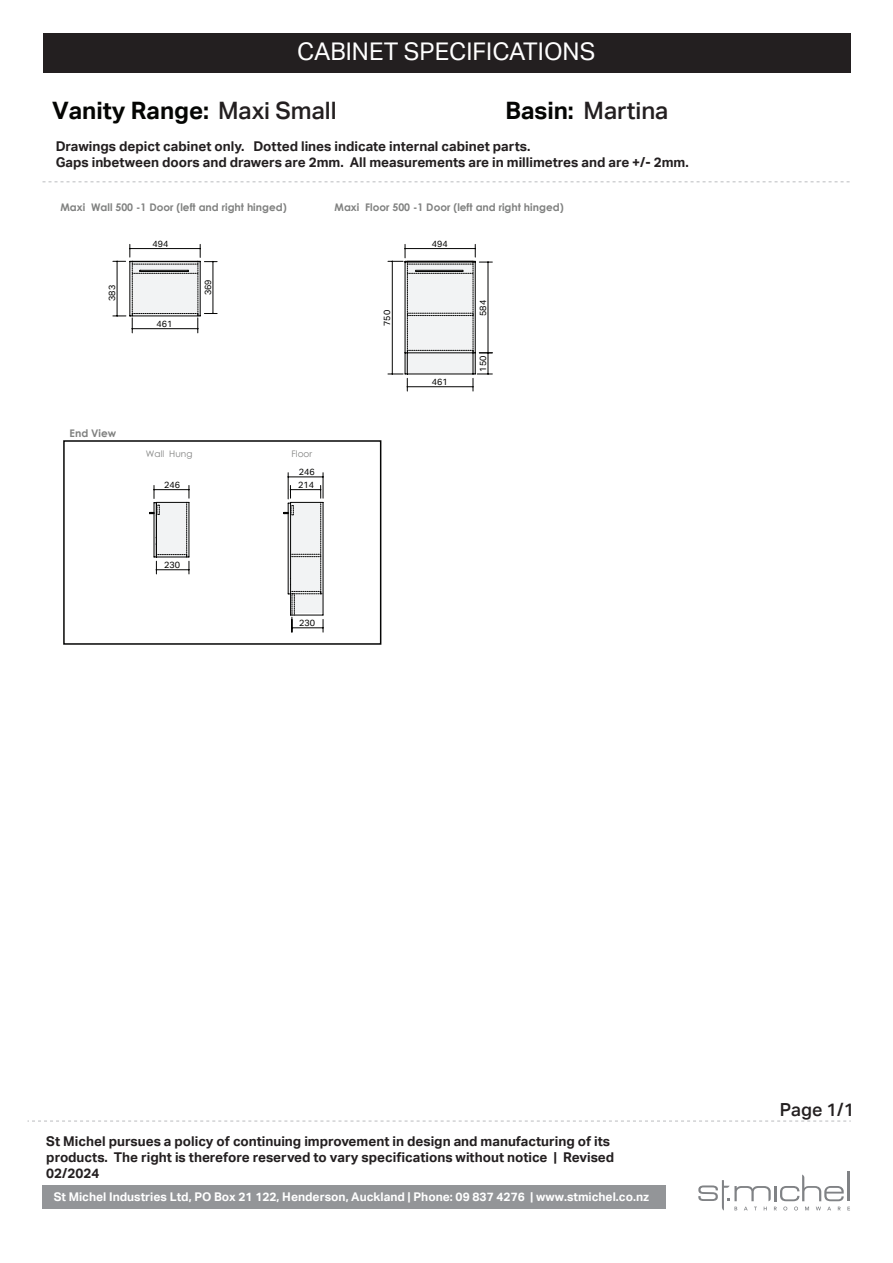
<style>
.page{position:relative;width:893px;height:1263px;background:#fff}
.page>*{position:absolute;margin:0;border:0;box-sizing:border-box;transform-origin:0 0}
.t1{font:24.3px "Aktiv Grotesk";color:#fff}
.t2{font:700 24px "Aktiv Grotesk";color:#040503}
.t3{font:500 24px "Aktiv Grotesk";color:#231f20}
.t4{font:500 18px "Aktiv Grotesk";color:#231f20}
.t5{font:700 13.5px/16.2px "Aktiv Grotesk";color:#231f20}
.t6{font:700 12px "Aktiv Grotesk";color:#fff}
.t7{font:700 10.5px "Century Gothic";color:#808180}
.t8{font:9px/12.8px "Aktiv Grotesk";color:#050504}
.t9{font:9px "Century Gothic";color:#808180}
.s1{font-weight:500;color:#231f20}
.s2{font-weight:700;color:#040503}
</style>
<div class="page">
<div style="left:63px;top:440px;width:318px;height:205px;border:2px solid #050504"></div>
<div style="left:43px;top:1185px;width:623px;height:23px;background:#939598"></div>
<hr style="left:848px;top:1171px;width:2px;height:30px;background:#808285">
<svg style="left:698px;top:1174px;width:152px;height:36px"></svg>
<div style="left:43px;top:33px;width:807px;height:40px;background:#231f20"></div>
<svg style="left:28px;top:1120px;width:823px;height:2px"></svg>
<svg style="left:43px;top:181px;width:807px;height:1px"></svg>
<svg style="left:388px;top:244px;width:104px;height:147px"></svg>
<svg style="left:113px;top:244px;width:104px;height:89px"></svg>
<hr style="left:141px;top:271px;width:47px;height:1px;background:#050504">
<svg style="left:149px;top:485px;width:41px;height:89px"></svg>
<svg style="left:284px;top:473px;width:40px;height:159px"></svg>
<h1 class="t1" style="left:297px;top:38px;width:300px">CABINET SPECIFICATIONS</h1>
<h2 class="t2" style="left:52px;top:96px;width:286px">Vanity Range: <span class="s1">Maxi Small</span></h2>
<h2 class="t3" style="left:505px;top:96px;width:164px"><span class="s2">Basin:</span> Martina</h2>
<p class="t5" style="left:56px;top:138px;width:635px">Drawings depict cabinet only. Dotted lines indicate internal cabinet parts.<br>Gaps inbetween doors and drawers are 2mm. All measurements are in millimetres and are +/- 2mm.</p>
<p class="t7" style="left:61px;top:199px;width:228px">Maxi Wall 500 -1 Door (left and right hinged)</p>
<p class="t7" style="left:335px;top:199px;width:231px">Maxi Floor 500 -1 Door (left and right hinged)</p>
<p class="t8" style="left:106px;top:301px;width:17px;rotate:-90deg">383</p>
<p class="t8" style="left:153px;top:237px;width:17px">494</p>
<p class="t8" style="left:157px;top:317px;width:17px">461</p>
<p class="t8" style="left:202px;top:295px;width:17px;rotate:-90deg">369</p>
<p class="t7" style="left:70px;top:425px;width:48px">End View</p>
<p class="t9" style="left:146px;top:447px;width:48px">Wall Hung</p>
<p class="t9" style="left:292px;top:447px;width:22px">Floor</p>
<p class="t8" style="left:164px;top:478px;width:17px">246</p>
<p class="t8" style="left:164px;top:558px;width:17px">230</p>
<p class="t8" style="left:298px;top:465px;width:18px">246<br>214</p>
<p class="t8" style="left:299px;top:616px;width:17px">230</p>
<p class="t8" style="left:381px;top:326px;width:17px;rotate:-90deg">750</p>
<p class="t8" style="left:432px;top:237px;width:17px">494</p>
<p class="t8" style="left:432px;top:375px;width:17px">461</p>
<p class="t8" style="left:477px;top:316px;width:17px;rotate:-90deg">584</p>
<p class="t8" style="left:477px;top:371px;width:17px;rotate:-90deg">150</p>
<p class="t5" style="left:46px;top:1133px;width:569px">St Michel pursues a policy of continuing improvement in design and manufacturing of its products. The right is therefore reserved to vary specifications without notice | Revised<br>02/2024</p>
<p class="t6" style="left:54px;top:1190px;width:597px">St Michel Industries Ltd, PO Box 21 122, Henderson, Auckland | Phone: 09 837 4276 | www.stmichel.co.nz</p>
<h3 class="t4" style="left:780px;top:1099px;width:76px">Page 1/1</h3>
</div>
